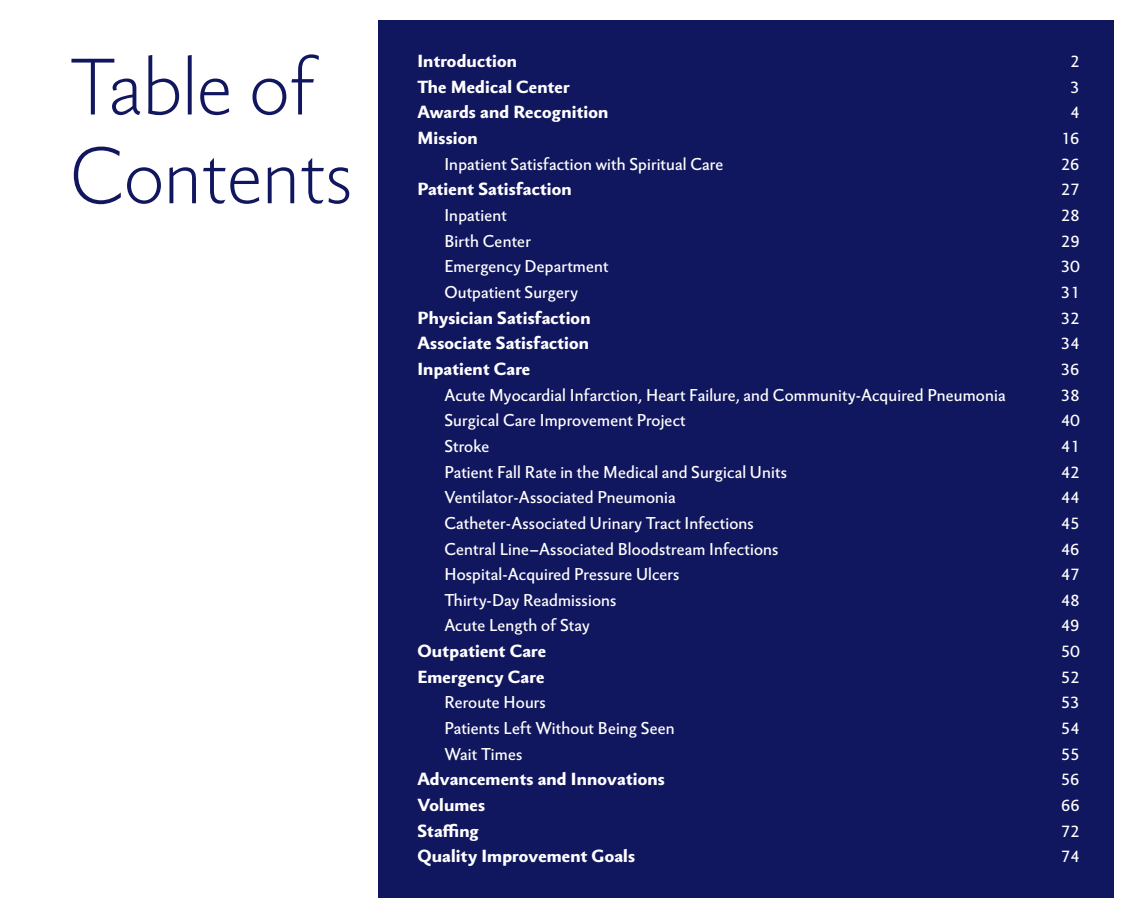
<style>
.page{position:relative;width:1134px;height:918px;background:#fff}
.page>*{position:absolute;margin:0;border:0;box-sizing:border-box;transform-origin:0 0}
.t1{font:300 77.85px/88.8px "Berling Nova Sans Pro";letter-spacing:.01em;color:#11175e}
.t2{font:800 16.8px "Berling Nova Sans Pro";letter-spacing:.01em;color:#fff}
.t3{font:16.5px "Berling Nova Sans Pro";letter-spacing:.01em;color:#fff}
</style>
<div class="page">
<div style="left:34px;top:20px;width:1080px;height:878px;background:#11175e"></div>
<div style="left:0;top:0;width:378px;height:918px;background:#fff"></div>
<h1 class="t1" style="left:70px;top:37px;width:283px">Table of<br>Contents</h1>
<p class="t2" style="left:417px;top:49px;width:101px">Introduction</p>
<p class="t3" style="left:1071px;top:49px;width:10px">2</p>
<p class="t2" style="left:417px;top:75px;width:154px">The Medical Center</p>
<p class="t3" style="left:1071px;top:75px;width:10px">3</p>
<p class="t2" style="left:417px;top:100px;width:193px">Awards and Recognition</p>
<p class="t3" style="left:1071px;top:100px;width:10px">4</p>
<p class="t2" style="left:417px;top:126px;width:62px">Mission</p>
<p class="t3" style="left:1063px;top:126px;width:18px">16</p>
<p class="t3" style="left:444px;top:152px;width:280px">Inpatient Satisfaction with Spiritual Care</p>
<p class="t3" style="left:1062px;top:152px;width:20px">26</p>
<p class="t2" style="left:417px;top:177px;width:156px">Patient Satisfaction</p>
<p class="t3" style="left:1062px;top:177px;width:19px">27</p>
<p class="t3" style="left:444px;top:203px;width:64px">Inpatient</p>
<p class="t3" style="left:1062px;top:203px;width:20px">28</p>
<p class="t3" style="left:444px;top:229px;width:88px">Birth Center</p>
<p class="t3" style="left:1062px;top:229px;width:20px">29</p>
<p class="t3" style="left:444px;top:254px;width:166px">Emergency Department</p>
<p class="t3" style="left:1062px;top:254px;width:20px">30</p>
<p class="t3" style="left:444px;top:280px;width:135px">Outpatient Surgery</p>
<p class="t3" style="left:1062px;top:280px;width:17px">31</p>
<p class="t2" style="left:417px;top:305px;width:175px">Physician Satisfaction</p>
<p class="t3" style="left:1062px;top:305px;width:19px">32</p>
<p class="t2" style="left:417px;top:331px;width:173px">Associate Satisfaction</p>
<p class="t3" style="left:1062px;top:331px;width:19px">34</p>
<p class="t2" style="left:417px;top:357px;width:114px">Inpatient Care</p>
<p class="t3" style="left:1062px;top:357px;width:20px">36</p>
<p class="t3" style="left:444px;top:382px;width:563px">Acute Myocardial Infarction, Heart Failure, and Community-Acquired Pneumonia</p>
<p class="t3" style="left:1062px;top:382px;width:19px">38</p>
<p class="t3" style="left:444px;top:408px;width:243px">Surgical Care Improvement Project</p>
<p class="t3" style="left:1062px;top:408px;width:20px">40</p>
<p class="t3" style="left:444px;top:434px;width:47px">Stroke</p>
<p class="t3" style="left:1062px;top:434px;width:18px">41</p>
<p class="t3" style="left:444px;top:459px;width:344px">Patient Fall Rate in the Medical and Surgical Units</p>
<p class="t3" style="left:1061px;top:459px;width:19px">42</p>
<p class="t3" style="left:444px;top:485px;width:233px">Ventilator-Associated Pneumonia</p>
<p class="t3" style="left:1061px;top:485px;width:19px">44</p>
<p class="t3" style="left:444px;top:511px;width:311px">Catheter-Associated Urinary Tract Infections</p>
<p class="t3" style="left:1061px;top:511px;width:19px">45</p>
<p class="t3" style="left:444px;top:536px;width:336px">Central Line–Associated Bloodstream Infections</p>
<p class="t3" style="left:1061px;top:536px;width:20px">46</p>
<p class="t3" style="left:444px;top:562px;width:237px">Hospital-Acquired Pressure Ulcers</p>
<p class="t3" style="left:1061px;top:562px;width:19px">47</p>
<p class="t3" style="left:444px;top:588px;width:174px">Thirty-Day Readmissions</p>
<p class="t3" style="left:1061px;top:588px;width:20px">48</p>
<p class="t3" style="left:444px;top:613px;width:147px">Acute Length of Stay</p>
<p class="t3" style="left:1061px;top:613px;width:20px">49</p>
<p class="t2" style="left:417px;top:639px;width:130px">Outpatient Care</p>
<p class="t3" style="left:1062px;top:639px;width:20px">50</p>
<p class="t2" style="left:417px;top:665px;width:129px">Emergency Care</p>
<p class="t3" style="left:1062px;top:665px;width:19px">52</p>
<p class="t3" style="left:444px;top:690px;width:103px">Reroute Hours</p>
<p class="t3" style="left:1062px;top:690px;width:19px">53</p>
<p class="t3" style="left:444px;top:716px;width:232px">Patients Left Without Being Seen</p>
<p class="t3" style="left:1061px;top:716px;width:19px">54</p>
<p class="t3" style="left:444px;top:742px;width:80px">Wait Times</p>
<p class="t3" style="left:1061px;top:742px;width:19px">55</p>
<p class="t2" style="left:417px;top:767px;width:249px">Advancements and Innovations</p>
<p class="t3" style="left:1062px;top:767px;width:20px">56</p>
<p class="t2" style="left:417px;top:793px;width:69px">Volumes</p>
<p class="t3" style="left:1061px;top:793px;width:20px">66</p>
<p class="t2" style="left:417px;top:818px;width:63px">Staffing</p>
<p class="t3" style="left:1062px;top:818px;width:19px">72</p>
<p class="t2" style="left:417px;top:844px;width:219px">Quality Improvement Goals</p>
<p class="t3" style="left:1062px;top:844px;width:19px">74</p>
</div>
